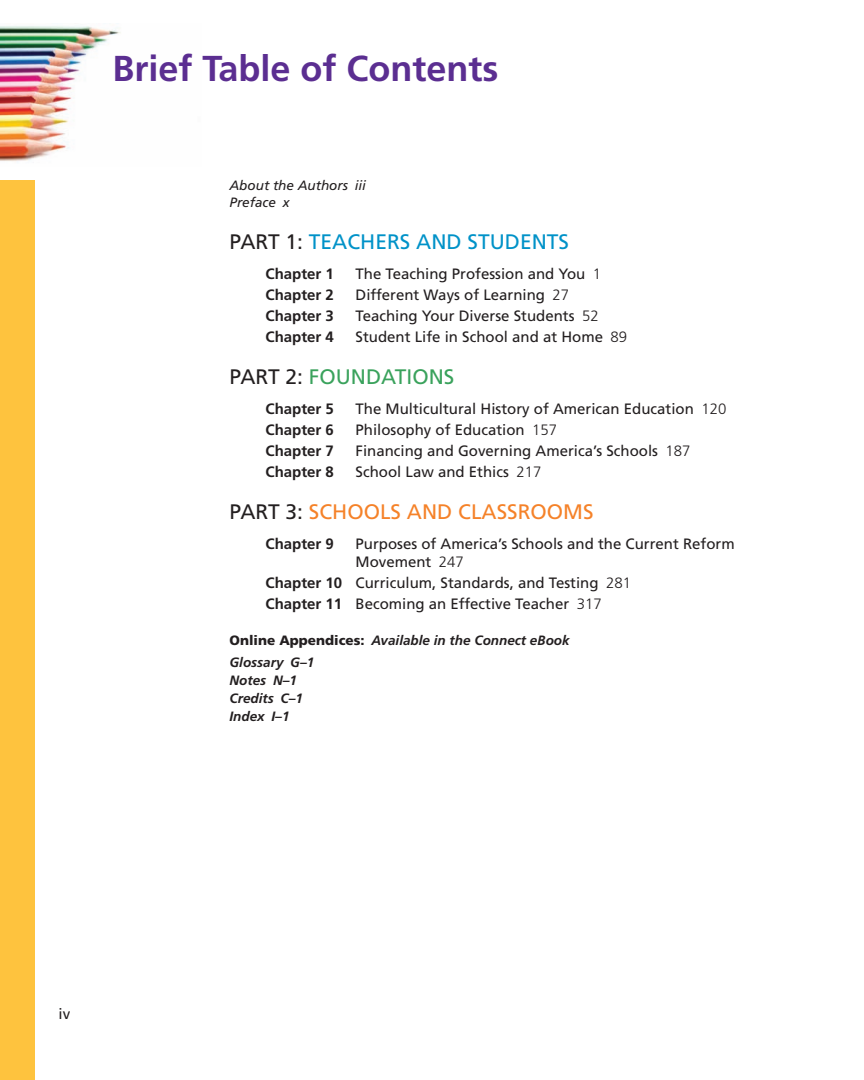
<style>
.page{position:relative;width:864px;height:1080px;background:#fff}
.page>*{position:absolute;margin:0;border:0;box-sizing:border-box;transform-origin:0 0}
.t1{font:700 36px "Frutiger LT Std";color:#5b2e91}
.t2{font:21px "Frutiger LT Std";color:#f58229}
.t3{font:21px "Frutiger LT Std";color:#0092c8}
.t4{font:21px "Frutiger LT Std";color:#3aa25c}
.t5{font:15px/18px "Frutiger LT Std";color:#231f20}
.t6{font:700 15px "Frutiger LT Std";color:#231f20}
.t7{font:italic 700 13.5px/18px "Frutiger LT Std";color:#231f20}
.t8{font:italic 13.5px/16.5px "Frutiger LT Std";color:#231f20}
.s1{color:#231f20}
.s2{font-weight:300}
.s3{font-weight:700}
.s4{font-weight:900;font-style:normal}
</style>
<div class="page">
<img style="left:0;top:26px;width:121px;height:135px">
<div style="left:0;top:180px;width:35px;height:900px;background:#fec33e"></div>
<h1 class="t1" style="left:113px;top:54px;width:388px">Brief Table of Contents</h1>
<p class="t8" style="left:230px;top:178px;width:138px">About the Authors iii<br>Preface x</p>
<h2 class="t3" style="left:230px;top:233px;width:341px"><span class="s1">PART 1:</span> TEACHERS AND STUDENTS</h2>
<p class="t6" style="left:266px;top:267px;width:70px">Chapter 1</p>
<p class="t5" style="left:356px;top:266px;width:247px">The Teaching Profession and You <span class="s2">1</span></p>
<p class="t6" style="left:266px;top:288px;width:70px">Chapter 2</p>
<p class="t5" style="left:356px;top:287px;width:215px">Different Ways of Learning <span class="s2">27</span></p>
<p class="t6" style="left:266px;top:309px;width:70px">Chapter 3</p>
<p class="t5" style="left:356px;top:308px;width:245px">Teaching Your Diverse Students <span class="s2">52</span></p>
<p class="t6" style="left:266px;top:330px;width:70px">Chapter 4</p>
<p class="t5" style="left:356px;top:329px;width:273px">Student Life in School and at Home <span class="s2">89</span></p>
<h2 class="t4" style="left:230px;top:368px;width:226px"><span class="s1">PART 2:</span> FOUNDATIONS</h2>
<p class="t6" style="left:266px;top:402px;width:70px">Chapter 5</p>
<p class="t5" style="left:356px;top:401px;width:372px">The Multicultural History of American Education <span class="s2">120</span></p>
<p class="t6" style="left:266px;top:423px;width:70px">Chapter 6</p>
<p class="t5" style="left:356px;top:422px;width:203px">Philosophy of Education <span class="s2">157</span></p>
<p class="t6" style="left:266px;top:444px;width:70px">Chapter 7</p>
<p class="t5" style="left:356px;top:443px;width:337px">Financing and Governing America’s Schools <span class="s2">187</span></p>
<p class="t6" style="left:266px;top:465px;width:70px">Chapter 8</p>
<p class="t5" style="left:356px;top:464px;width:187px">School Law and Ethics <span class="s2">217</span></p>
<h2 class="t2" style="left:230px;top:503px;width:366px"><span class="s1">PART 3:</span> SCHOOLS AND CLASSROOMS</h2>
<p class="t6" style="left:266px;top:537px;width:70px">Chapter 9</p>
<p class="t5" style="left:356px;top:536px;width:381px">Purposes of America’s Schools and the Current Reform<br>Movement <span class="s2">247</span></p>
<p class="t5" style="left:266px;top:573px;width:367px;line-height:21px"><span class="s3">Chapter 10</span> Curriculum, Standards, and Testing <span class="s2">281<br></span><span class="s3">Chapter 11</span> Becoming an Effective Teacher <span class="s2">317</span></p>
<p class="t7" style="left:230px;top:630px;width:342px;line-height:22.5px"><span class="s4">Online Appendices:</span> Available in the Connect eBook<br>Glossary G–1</p>
<p class="t7" style="left:230px;top:672px;width:75px">Notes N–1<br>Credits C–1<br>Index I–1</p>
<p class="t5" style="left:59px;top:1006px;width:13px">iv</p>
</div>
